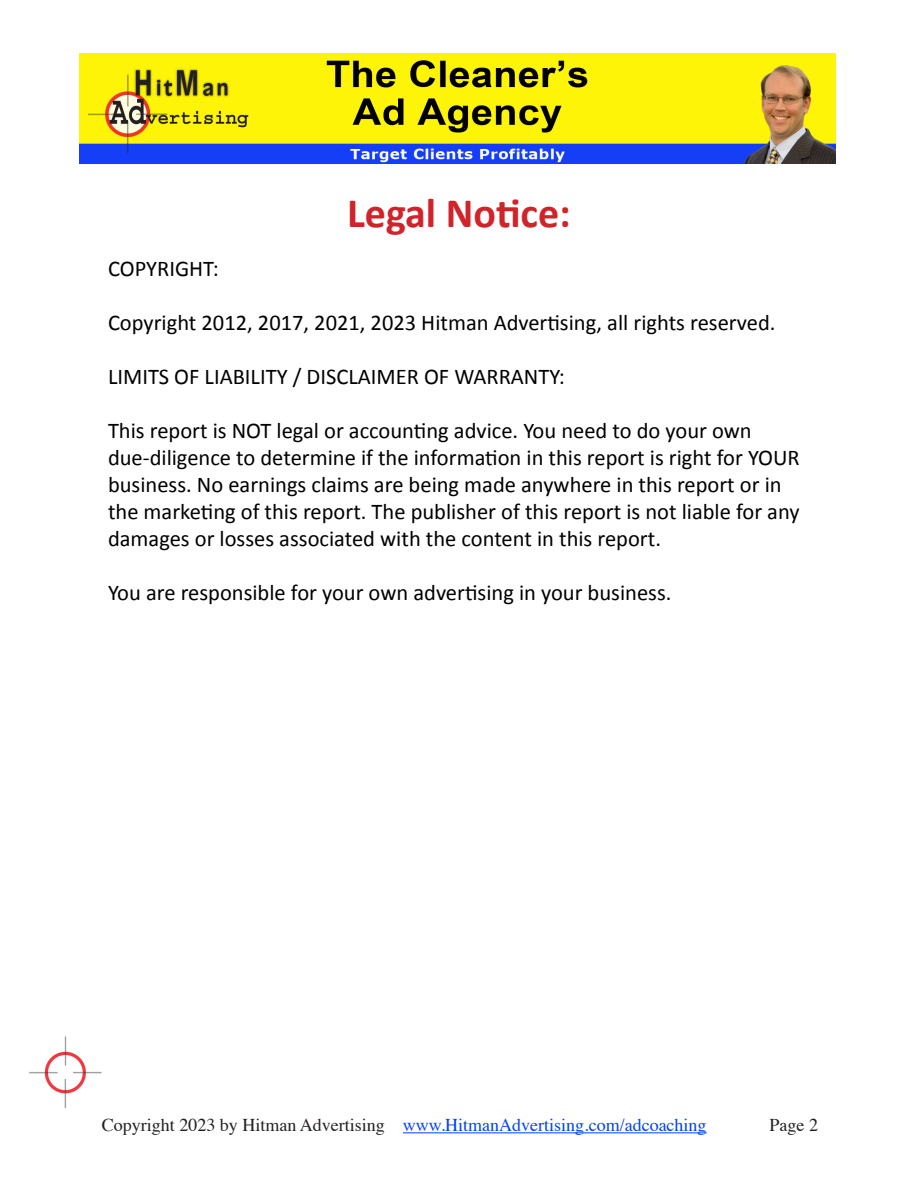
<style>
.page{position:relative;width:918px;height:1188px;background:#fff}
.page>*{position:absolute;margin:0;border:0;box-sizing:border-box;transform-origin:0 0}
.t1{font:700 42px "Calibri";color:#d1232a}
.t2{font:22.5px/27px "Calibri";color:#000}
.t3{font:18px "Times";color:#003ffc}
.t4{font:18px "Times";color:#231f20}
.s1{color:#231f20}
</style>
<div class="page">
<hr style="left:403px;top:1132px;width:304px;height:1px;background:#003ffc">
<img style="left:29px;top:1037px;width:73px;height:70px">
<img style="left:79px;top:54px;width:756px;height:109px">
<p class="t1" style="left:347px;top:183px;width:225px">Legal Notice:</p>
<p class="t2" style="left:108px;top:254px;width:112px">COPYRIGHT:</p>
<p class="t2" style="left:108px;top:308px;width:669px">Copyright 2012, 2017, 2021, 2023 Hitman Advertising, all rights reserved.</p>
<p class="t2" style="left:108px;top:362px;width:458px">LIMITS OF LIABILITY / DISCLAIMER OF WARRANTY:</p>
<p class="t2" style="left:108px;top:416px;width:693px">This report is NOT legal or accounting advice. You need to do your own due‐diligence to determine if the information in this report is right for YOUR business. No earnings claims are being made anywhere in this report or in the marketing of this report. The publisher of this report is not liable for any damages or losses associated with the content in this report.</p>
<p class="t2" style="left:108px;top:578px;width:565px">You are responsible for your own advertising in your business.</p>
<p class="t3" style="left:102px;top:1109px;width:606px"><span class="s1">Copyright 2023 by Hitman Advertising</span> www.HitmanAdvertising.com/adcoaching</p>
<p class="t4" style="left:770px;top:1109px;width:50px">Page 2</p>
</div>
